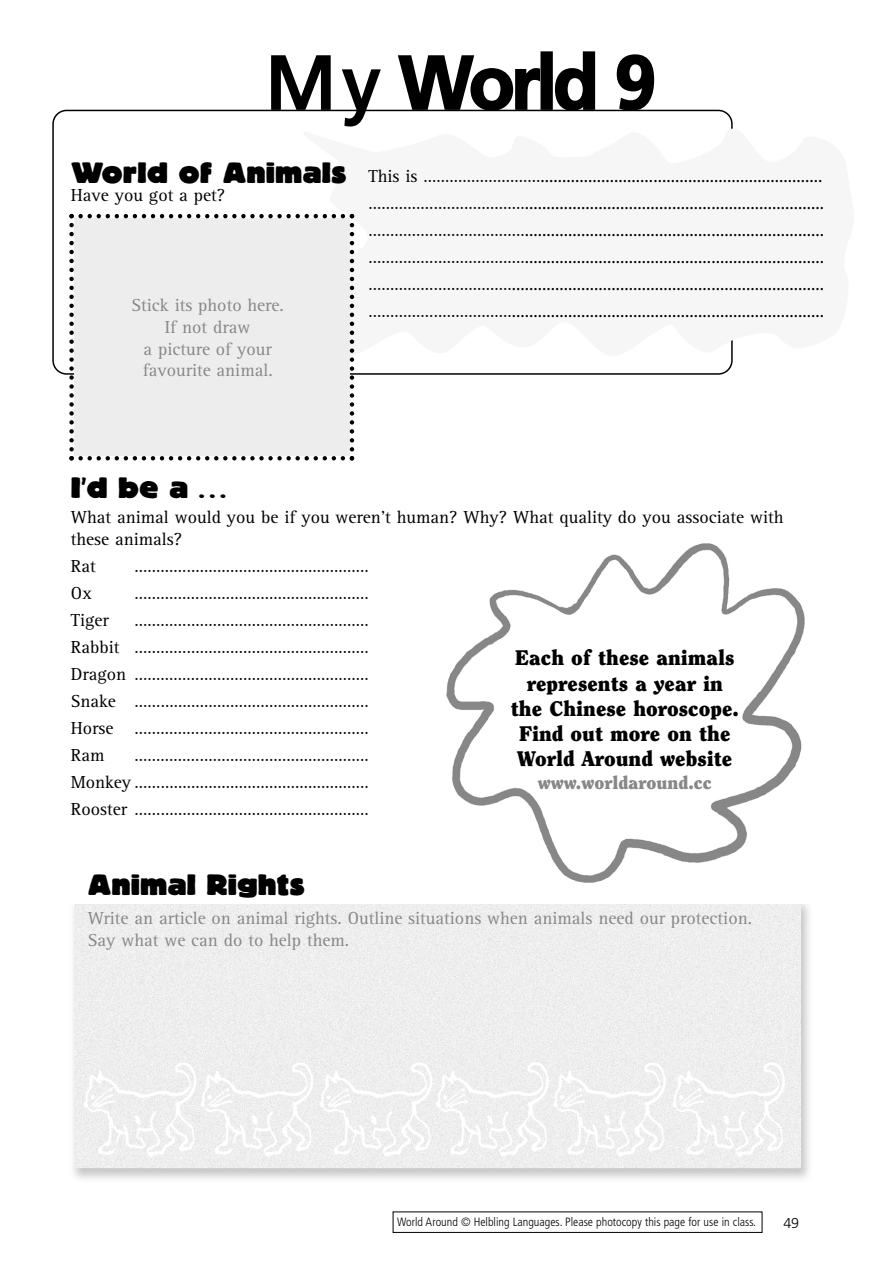
<style>
.page{position:relative;width:893px;height:1263px;background:#fff}
.page>*{position:absolute;margin:0;border:0;box-sizing:border-box;transform-origin:0 0}
.t1{font:700 75px "Frutiger";letter-spacing:-.05em;color:#000}
.t2{font:900 33px "Informal";color:#000}
.t3{font:900 21px/25.2px "Clearface";color:#000;text-align:center}
.t4{font:18px/27px "Agfa Rotis Serif";color:#000;text-align:justify}
.t5{font:18px/21.6px "Agfa Rotis Serif";color:#878787;text-align:center}
.t6{font:900 18px "Clearface";color:#878787}
.t7{font:300 14.25px "Frutiger";color:#000}
.t8{font:300 condensed 12px "Frutiger";color:#000}
.s1{font-weight:400}
</style>
<div class="page">
<img style="left:73px;top:904px;width:736px;height:310px">
<img style="left:446px;top:543px;width:359px;height:340px">
<svg style="left:52px;top:110px;width:679px;height:265px"></svg>
<svg style="left:281px;top:115px;width:452px;height:252px;fill:#f6f6f6"></svg>
<svg style="left:270px;top:55px;width:62px;height:56px"></svg>
<svg style="left:340px;top:69px;width:42px;height:59px"></svg>
<svg style="left:396px;top:55px;width:145px;height:57px"></svg>
<div style="left:540px;top:51px;width:13px;height:59px;border:2px solid #000"></div>
<svg style="left:554px;top:51px;width:42px;height:61px"></svg>
<svg style="left:616px;top:54px;width:39px;height:58px"></svg>
<div style="left:69px;top:214px;width:285px;height:246px;background:#ededed"></div>
<div style="left:393px;top:1212px;width:369px;height:20px;background:#fff"></div>
<div style="left:393px;top:1211px;width:369px;height:22px;border:1px solid #000"></div>
<h1 class="t1" style="left:265px;top:39px;width:392px"><span class="s1">My</span> World 9</h1>
<h2 class="t2" style="left:71px;top:156px;width:278px">World of Animals</h2>
<p class="t4" style="left:71px;top:182px;width:156px">Have you got a pet?</p>
<p class="t5" style="left:131px;top:295px;width:154px">Stick its photo here.<br>If not draw<br>a picture of your favourite animal.</p>
<p class="t4" style="left:369px;top:163px;width:457px">This is ………………………................................................................. ………………………………..................................................................... ………………………………..................................................................... ………………………………..................................................................... ……………………………........................................................................ ……………………………........................................................................</p>
<h2 class="t2" style="left:71px;top:470px;width:157px">I’d be a ...</h2>
<p class="t4" style="left:71px;top:507px;width:714px;line-height:21.6px">What animal would you be if you weren’t human? Why? What quality do you associate with these animals?</p>
<p class="t4" style="left:71px;top:553px;width:27px">Rat</p>
<p class="t4" style="left:135px;top:553px;width:236px">………………………………………………</p>
<p class="t4" style="left:71px;top:580px;width:23px">Ox</p>
<p class="t4" style="left:135px;top:580px;width:236px">………………………………………………</p>
<p class="t4" style="left:71px;top:607px;width:40px">Tiger</p>
<p class="t4" style="left:71px;top:607px;width:300px;text-indent:64px">……………………………………………… Rabbit ……………………………………………… Dragon ……………………………………………… Snake ……………………………………………… Horse ……………………………………………… Ram</p>
<p class="t4" style="left:71px;top:742px;width:300px;text-indent:64px">……………………………………………… Monkey ……………………………………………… Rooster ………………………………………………</p>
<p class="t3" style="left:511px;top:645px;width:230px">Each of these animals represents a year in the Chinese horoscope.<br>Find out more on the<br>World Around website</p>
<p class="t6" style="left:538px;top:771px;width:176px">www.worldaround.cc</p>
<h2 class="t2" style="left:88px;top:867px;width:219px">Animal Rights</h2>
<p class="t5" style="left:88px;top:908px;width:666px;text-align:left">Write an article on animal rights. Outline situations when animals need our protection.<br>Say what we can do to help them.</p>
<p class="t8" style="left:397px;top:1215px;width:360px">World Around © Helbling Languages. Please photocopy this page for use in class.</p>
<p class="t7" style="left:783px;top:1215px;width:17px">49</p>
</div>
